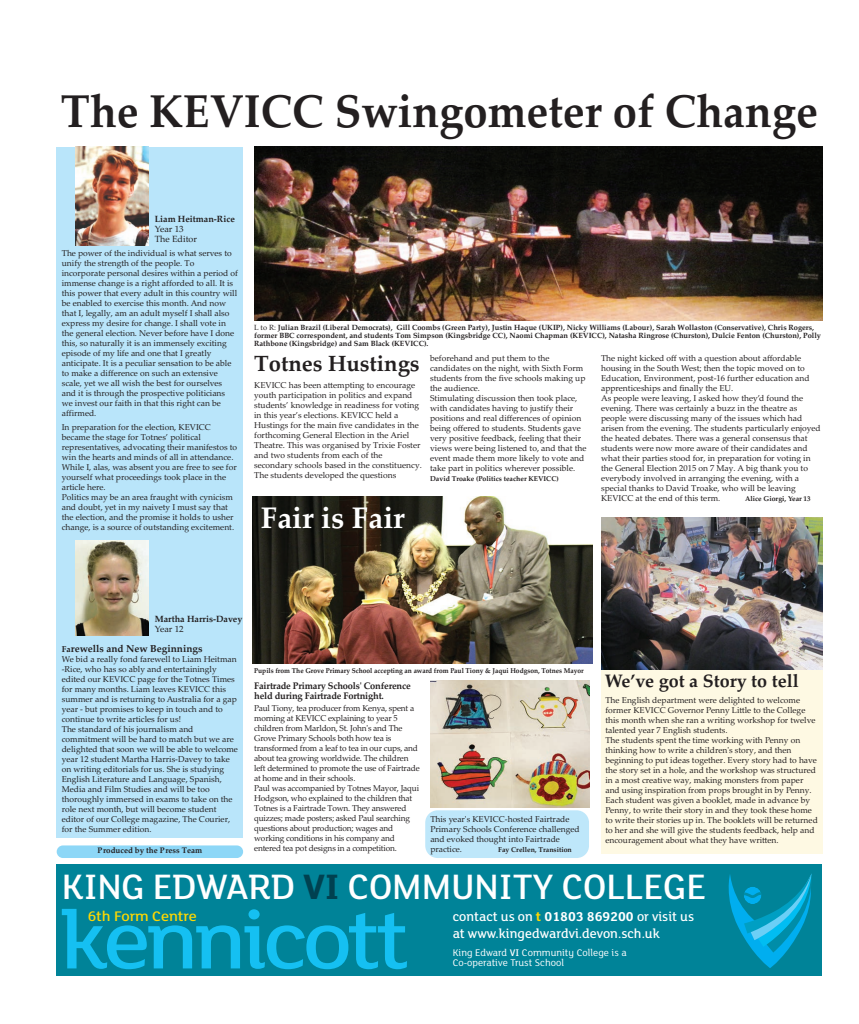
<style>
.page{position:relative;width:859px;height:1024px;background:#fff}
.page>*{position:absolute;margin:0;border:0;box-sizing:border-box;transform-origin:0 0}
.t1{font:700 46px "Palatino Linotype";color:#231f20;scale:.95 1}
.t2{font:500 38.4px "FS Lola";color:#fff}
.t3{font:700 29.8px "Palatino Linotype";color:#fff}
.t4{font:700 22px "Palatino Linotype";color:#231f20}
.t5{font:700 18px "Palatino Linotype";color:#231f20}
.t6{font:500 15.1px "FS Lola";letter-spacing:-.005em;color:#ffd801;scale:1.07 1}
.t7{font:500 14px/17px "FS Lola";color:#fff}
.t8{font:10.5px/10px "FS Lola";color:#fff}
.t9{font:700 10px "Palatino Linotype";color:#231f20}
.t10{font:700 9.5px/10px "Palatino Linotype";letter-spacing:-.02em;color:#231f20}
.t11{font:700 9px "Palatino Linotype";color:#231f20}
.t12{font:9px/10px "Palatino Linotype";color:#231f20}
.t13{font:8.5px/10px "Palatino Linotype";color:#231f20}
.t14{font:8.5px/10px "Palatino Linotype";letter-spacing:-.02em;color:#231f20}
.t15{font:700 8px "Palatino Linotype";color:#231f20}
.t16{font:700 7.5px/8px "Palatino Linotype";color:#231f20}
.t17{font:700 7px "Palatino Linotype";color:#231f20;scale:.95 1}
.t18{font:700 7px "Palatino Linotype";color:#231f20}
.s1{font-weight:400}
.s2{font-size:8.5px}
.s3{font-weight:700;color:#004150}
.s4{font-weight:700;color:#ffd801}
.s5{font-weight:700}
.s6{font-weight:500}
</style>
<div class="page">
<div style="left:601px;top:517px;width:221px;height:336px;background:#fef9e3"></div>
<img style="left:254px;top:147px;width:568px;height:173px">
<div style="left:57px;top:864px;width:765px;height:111px;background:#008398"></div>
<svg style="left:729px;top:873px;width:83px;height:95px"></svg>
<svg style="left:62px;top:908px;width:345px;height:61px"></svg>
<img style="left:601px;top:517px;width:221px;height:152px">
<div style="left:57px;top:147px;width:186px;height:690px;background:#b9e5fa"></div>
<div style="left:57px;top:845px;width:186px;height:12px;background:#8dd7f7;border-radius:6px"></div>
<img style="left:253px;top:496px;width:339px;height:167px">
<img style="left:430px;top:680px;width:159px;height:127px">
<img style="left:75px;top:147px;width:73px;height:98px">
<img style="left:76px;top:541px;width:72px;height:94px">
<div style="left:425px;top:810px;width:164px;height:47px;background:#bee7fa;border-radius:12px"></div>
<h1 class="t1" style="left:61px;top:84px;width:798px">The KEVICC Swingometer of Change</h1>
<p class="t11" style="left:155px;top:213px;width:82px">Liam Heitman-Rice</p>
<p class="t12" style="left:155px;top:224px;width:44px">Year 13<br>The Editor</p>
<p class="t13" style="left:62px;top:248px;width:178px">The power of the individual is what serves to unify the strength of the people. To incorporate personal desires within a period of immense change is a right afforded to all. It is this power that every adult in this country will be enabled to exercise this month. And now that I, legally, am an adult myself I shall also express my desire for change. I shall vote in the general election. Never before have I done this, so naturally it is an immensely exciting episode of my life and one that I greatly anticipate. It is a peculiar sensation to be able to make a difference on such an extensive scale, yet we all wish the best for ourselves and it is through the prospective politicians we invest our faith in that this right can be affirmed.</p>
<p class="t13" style="left:62px;top:422px;width:177px">In preparation for the election, KEVICC became the stage for Totnes’ political representatives, advocating their manifestos to win the hearts and minds of all in attendance.<br>While I, alas, was absent you are free to see for yourself what proceedings took place in the article here.<br>Politics may be an area fraught with cynicism and doubt, yet in my naivety I must say that the election, and the promise it holds to usher change, is a source of outstanding excitement.</p>
<p class="t16" style="left:254px;top:323px;width:568px"><span class="s1">L to R:</span> Julian Brazil (Liberal Democrats), Gill Coombs (Green Party), Justin Haque (UKIP), Nicky Williams (Labour), Sarah Wollaston (Conservative), Chris Rogers, former BBC correspondent, and students Tom Simpson (Kingsbridge CC), Naomi Chapman (KEVICC), Natasha Ringrose (Churston), Dulcie Fenton (Churston), Polly<br>Rathbone (Kingsbridge) and Sam Black (KEVICC).</p>
<h3 class="t4" style="left:254px;top:351px;width:167px">Totnes Hustings</h3>
<p class="t13" style="left:430px;top:353px;width:158px">beforehand and put them to the candidates on the night, with Sixth Form students from the five schools making up the audience.<br>Stimulating discussion then took place, with candidates having to justify their positions and real differences of opinion being offered to students. Students gave very positive feedback, feeling that their views were being listened to, and that the event made them more likely to vote and take part in politics wherever possible.</p>
<p class="t18" style="left:430px;top:474px;width:130px">David Troake (Politics teacher KEVICC)</p>
<h3 class="t3" style="left:261px;top:500px;width:146px">Fair is Fair</h3>
<p class="t13" style="left:254px;top:380px;width:169px">KEVICC has been attempting to encourage youth participation in politics and expand students’ knowledge in readiness for voting in this year’s elections. KEVICC held a Hustings for the main five candidates in the forthcoming General Election in the Ariel Theatre. This was organised by Trixie Foster and two students from each of the secondary schools based in the constituency.<br>The students developed the questions</p>
<p class="t13" style="left:601px;top:353px;width:221px">The night kicked off with a question about affordable housing in the South West; then the topic moved on to Education, Environment, post-16 further education and apprenticeships and finally the EU.<br>As people were leaving, I asked how they’d found the evening. There was certainly a buzz in the theatre as people were discussing many of the issues which had arisen from the evening. The students particularly enjoyed the heated debates. There was a general consensus that students were now more aware of their candidates and what their parties stood for, in preparation for voting in the General Election 2015 on 7 May. A big thank you to everybody involved in arranging the evening, with a special thanks to David Troake, who will be leaving KEVICC at the end of this term.</p>
<p class="t18" style="left:745px;top:494px;width:67px">Alice Giorgi, Year 13</p>
<p class="t11" style="left:155px;top:613px;width:89px">Martha Harris-Davey</p>
<p class="t12" style="left:155px;top:624px;width:30px">Year 12</p>
<p class="t9" style="left:62px;top:642px;width:142px"><span class="s2">Fa</span>rewells and New Beginnings</p>
<p class="t13" style="left:62px;top:654px;width:178px">We bid a really fond farewell to Liam Heitman -Rice, who has so ably and entertainingly edited our KEVICC page for the Totnes Times for many months. Liam leaves KEVICC this summer and is returning to Australia for a gap year - but promises to keep in touch and to continue to write articles for us!<br>The standard of his journalism and commitment will be hard to match but we are delighted that soon we will be able to welcome year 12 student Martha Harris-Davey to take on writing editorials for us. She is studying English Literature and Language, Spanish, Media and Film Studies and will be too thoroughly immersed in exams to take on the role next month, but will become student editor of our College magazine, The Courier, for the Summer edition.</p>
<p class="t15" style="left:97px;top:845px;width:106px">Produced by the Press Team</p>
<p class="t17" style="left:254px;top:666px;width:348px">Pupils from The Grove Primary School accepting an award from Paul Tiony &amp; Jaqui Hodgson, Totnes Mayor</p>
<p class="t10" style="left:254px;top:680px;width:158px">Fairtrade Primary Schools' Conference held during Fairtrade Fortnight.</p>
<p class="t14" style="left:254px;top:702px;width:167px">Paul Tiony, tea producer from Kenya, spent a morning at KEVICC explaining to year 5 children from Marldon, St. John's and The Grove Primary Schools both how tea is transformed from a leaf to tea in our cups, and about tea growing worldwide. The children left determined to promote the use of Fairtrade at home and in their schools.<br>Paul was accompanied by Totnes Mayor, Jaqui Hodgson, who explained to the children that Totnes is a Fairtrade Town. They answered quizzes; made posters; asked Paul searching questions about production; wages and working conditions in his company and entered tea pot designs in a competition.</p>
<p class="t13" style="left:430px;top:814px;width:151px">This year's KEVICC-hosted Fairtrade<br>Primary Schools Conference challenged and evoked thought into Fairtrade practice.</p>
<p class="t18" style="left:498px;top:845px;width:75px">Fay Crellen, Transition</p>
<h3 class="t5" style="left:605px;top:669px;width:196px">We’ve got a Story to tell</h3>
<p class="t13" style="left:605px;top:694px;width:214px">The English department were delighted to welcome former KEVICC Governor Penny Little to the College this month when she ran a writing workshop for twelve talented year 7 English students.<br>The students spent the time working with Penny on thinking how to write a children's story, and then beginning to put ideas together. Every story had to have the story set in a hole, and the workshop was structured in a most creative way, making monsters from paper and using inspiration from props brought in by Penny.<br>Each student was given a booklet, made in advance by Penny, to write their story in and they took these home to write their stories up in. The booklets will be returned to her and she will give the students feedback, help and encouragement about what they have written.</p>
<h2 class="t2" style="left:62px;top:874px;width:646px">KING EDWARD <span class="s3">VI</span> COMMUNITY COLLEGE</h2>
<h3 class="t7" style="left:453px;top:909px;width:243px">contact us on <span class="s4">t</span> <span class="s5">01803 869200</span> or visit us at www.kingedwardvi.devon.sch.uk</h3>
<h3 class="t6" style="left:88px;top:911px;width:103px">6th Form Centre</h3>
<p class="t8" style="left:453px;top:948px;width:176px">King Edward <span class="s6">VI</span> Community College is a<br>Co-operative Trust School</p>
</div>
